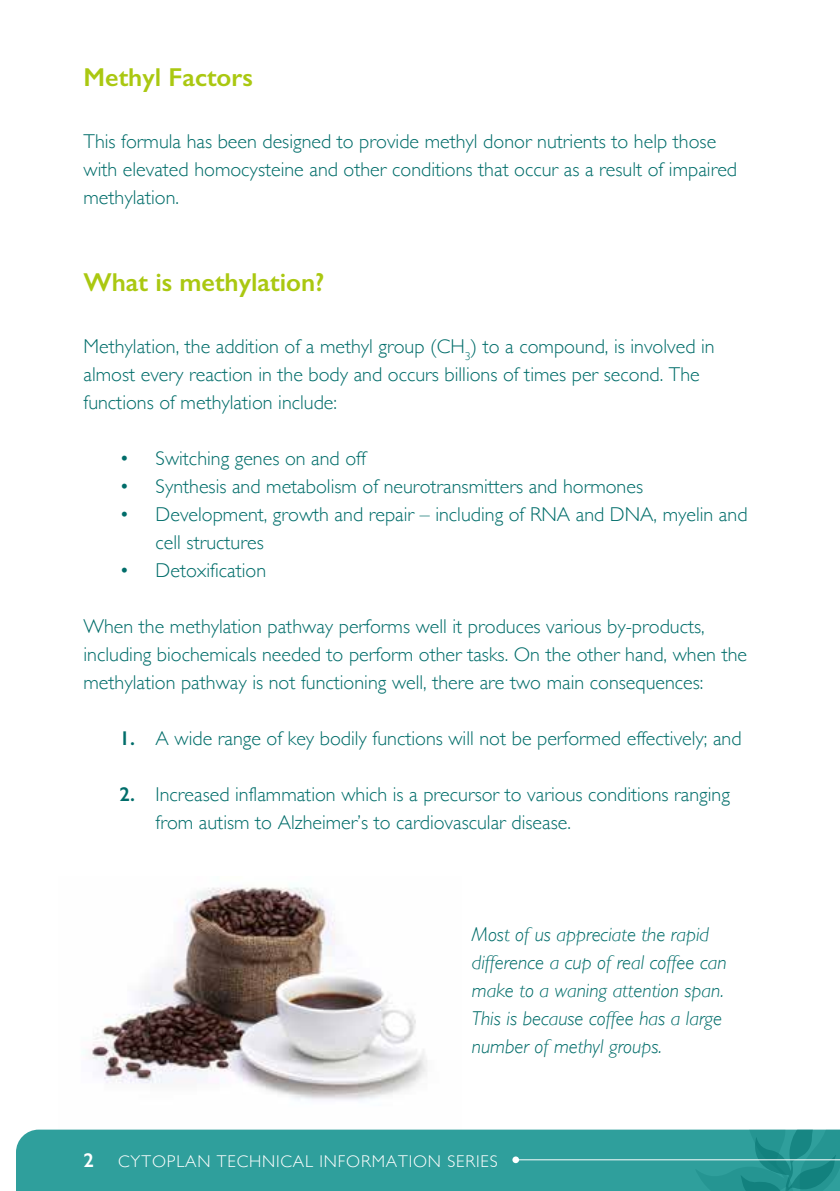
<style>
.page{position:relative;width:840px;height:1191px;background:#fff}
.page>*{position:absolute;margin:0;border:0;box-sizing:border-box;transform-origin:0 0}
.t1{font:600 26px "Gill Sans";color:#aac811}
.t2{font:300 20px/28px "Gill Sans";color:#006d6a}
.t3{font:italic 300 20px/28px "Gill Sans";color:#006d6a}
.t4{font:300 17px "Gill Sans";letter-spacing:.05em;color:#fff}
.s1{font-weight:600}
.s2{font-weight:600;font-size:20px}
</style>
<div class="page">
<img style="left:90px;top:887px;width:337px;height:214px">
<div style="left:16px;top:1129px;width:679px;height:62px;background:#2f9f9c"></div>
<div style="left:512px;top:1156px;width:7px;height:7px;background:#fff;border-radius:50%"></div>
<svg style="left:695px;top:1129px;width:144px;height:62px;background:#289693"></svg>
<hr style="left:514px;top:1159px;width:325px;height:1px;background:#fff">
<h1 class="t1" style="left:83px;top:61px;width:171px">Methyl Factors</h1>
<p class="t2" style="left:83px;top:126px;width:654px">This formula has been designed to provide methyl donor nutrients to help those with elevated homocysteine and other conditions that occur as a result of impaired methylation.</p>
<h1 class="t1" style="left:83px;top:266px;width:242px">What is methylation?</h1>
<p class="t2" style="left:83px;top:331px;width:632px">Methylation, the addition of a methyl group (CH<sub>3</sub>) to a compound, is involved in almost every reaction in the body and occurs billions of times per second. The functions of methylation include:</p>
<p class="t2" style="left:119px;top:443px;width:248px">• Switching genes on and off</p>
<p class="t2" style="left:119px;top:471px;width:524px">• Synthesis and metabolism of neurotransmitters and hormones</p>
<p class="t2" style="left:155px;top:499px;width:593px;text-indent:-36px">• Development, growth and repair – including of RNA and DNA, myelin and cell structures</p>
<p class="t2" style="left:119px;top:555px;width:148px">• Detoxification</p>
<p class="t2" style="left:83px;top:611px;width:664px">When the methylation pathway performs well it produces various by-products, including biochemicals needed to perform other tasks. On the other hand, when the methylation pathway is not functioning well, there are two main consequences:</p>
<p class="t2" style="left:119px;top:723px;width:623px"><span class="s1">1.</span> A wide range of key bodily functions will not be performed effectively; and</p>
<p class="t2" style="left:155px;top:779px;width:575px;text-indent:-36px"><span class="s1">2.</span> Increased inflammation which is a precursor to various conditions ranging from autism to Alzheimer’s to cardiovascular disease.</p>
<p class="t3" style="left:471px;top:920px;width:256px">Most of us appreciate the rapid difference a cup of real coffee can make to a waning attention span.<br>This is because coffee has a large number of methyl groups.</p>
<p class="t4" style="left:83px;top:1148px;width:415px"><span class="s2">2</span> CYTOPLAN TECHNICAL INFORMATION SERIES</p>
</div>
